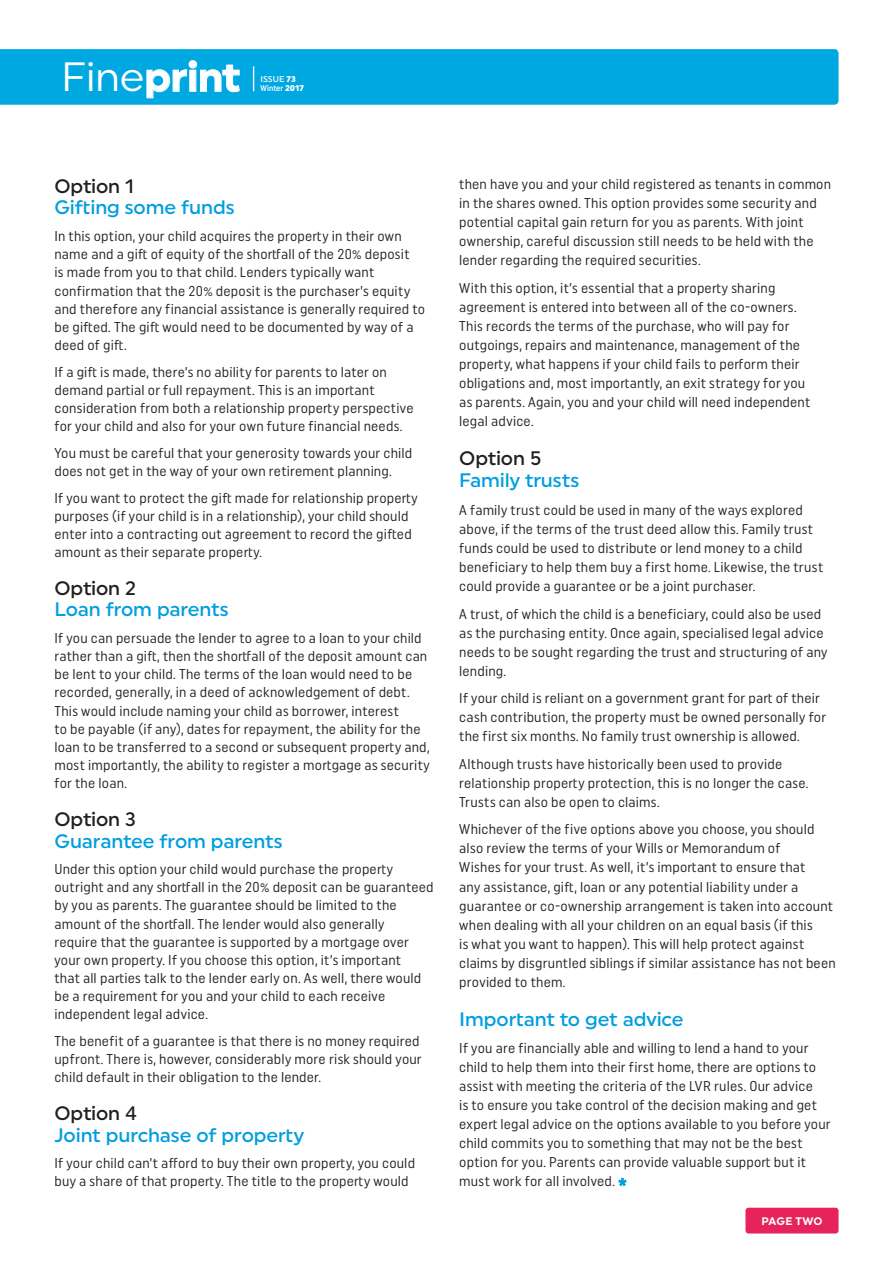
<style>
.page{position:relative;width:893px;height:1263px;background:#fff}
.page>*{position:absolute;margin:0;border:0;box-sizing:border-box;transform-origin:0 0}
.t1{font:700 40.8px "Uniform";letter-spacing:-.01em;color:#fff}
.t2{font:500 19.5px "Uniform";letter-spacing:-.005em;color:#009edf}
.t3{font:500 19.5px "Uniform";letter-spacing:-.01em;color:#231f20}
.t4{font:14.25px/19px "Uniform Condensed";letter-spacing:.015em;color:#231f20}
.t5{font:700 10.95px "Uniform";letter-spacing:.005em;color:#fff}
.t6{font:500 8.4px "Uniform Condensed";color:#fff}
.t7{font:500 8.4px "Uniform";color:#fff}
.s1{font-weight:400}
.s2{font-weight:900}
.s3{font-family:"Uniform";font-weight:900}
</style>
<div class="page">
<div style="left:745px;top:1208px;width:93px;height:25px;background:#e6235a;border-radius:3px"></div>
<svg style="left:618px;top:1178px;width:9px;height:8px"></svg>
<div style="left:0;top:49px;width:838px;height:56px;background:#00a8e2"></div>
<svg style="left:146px;top:60px;width:94px;height:43px"></svg>
<svg style="left:253px;top:66px;width:1px;height:25px"></svg>
<h1 class="t1" style="left:61px;top:53px;width:181px"><span class="s1">Fine</span>print</h1>
<p class="t7" style="left:261px;top:74px;width:37px">ISSUE <span class="s2">73</span></p>
<p class="t6" style="left:261px;top:83px;width:45px">Winter <span class="s3">2017</span></p>
<h2 class="t3" style="left:54px;top:175px;width:81px">Option 1</h2>
<h2 class="t2" style="left:54px;top:196px;width:182px">Gifting some funds</h2>
<p class="t4" style="left:54px;top:227px;width:372px;line-height:18.1px">In this option, your child acquires the property in their own name and a gift of equity of the shortfall of the 20% deposit<br>is made from you to that child. Lenders typically want confirmation that the 20% deposit is the purchaser’s equity and therefore any financial assistance is generally required to be gifted. The gift would need to be documented by way of a deed of gift.</p>
<p class="t4" style="left:54px;top:362px;width:361px;line-height:18.1px">If a gift is made, there’s no ability for parents to later on demand partial or full repayment. This is an important consideration from both a relationship property perspective for your child and also for your own future financial needs.</p>
<p class="t4" style="left:54px;top:443px;width:359px;line-height:18.1px">You must be careful that your generosity towards your child does not get in the way of your own retirement planning.</p>
<p class="t4" style="left:54px;top:488px;width:365px;line-height:18.1px">If you want to protect the gift made for relationship property purposes (if your child is in a relationship), your child should enter into a contracting out agreement to record the gifted amount as their separate property.</p>
<h2 class="t3" style="left:54px;top:577px;width:83px">Option 2</h2>
<h2 class="t2" style="left:54px;top:598px;width:176px">Loan from parents</h2>
<p class="t4" style="left:54px;top:629px;width:377px;line-height:18.1px">If you can persuade the lender to agree to a loan to your child rather than a gift, then the shortfall of the deposit amount can be lent to your child. The terms of the loan would need to be recorded, generally, in a deed of acknowledgement of debt.<br>This would include naming your child as borrower, interest<br>to be payable (if any), dates for repayment, the ability for the loan to be transferred to a second or subsequent property and, most importantly, the ability to register a mortgage as security for the loan.</p>
<h2 class="t3" style="left:54px;top:808px;width:83px">Option 3</h2>
<h2 class="t2" style="left:54px;top:829px;width:230px">Guarantee from parents</h2>
<p class="t4" style="left:54px;top:860px;width:381px;line-height:18.1px">Under this option your child would purchase the property outright and any shortfall in the 20% deposit can be guaranteed by you as parents. The guarantee should be limited to the amount of the shortfall. The lender would also generally<br>require that the guarantee is supported by a mortgage over your own property. If you choose this option, it’s important<br>that all parties talk to the lender early on. As well, there would be a requirement for you and your child to each receive independent legal advice.</p>
<p class="t4" style="left:54px;top:1032px;width:369px;line-height:18.1px">The benefit of a guarantee is that there is no money required upfront. There is, however, considerably more risk should your child default in their obligation to the lender.</p>
<h2 class="t3" style="left:54px;top:1102px;width:84px">Option 4</h2>
<h2 class="t2" style="left:54px;top:1123px;width:251px">Joint purchase of property</h2>
<p class="t4" style="left:54px;top:1154px;width:362px;line-height:18.1px">If your child can’t afford to buy their own property, you could buy a share of that property. The title to the property would</p>
<p class="t4" style="left:459px;top:174px;width:373px">then have you and your child registered as tenants in common in the shares owned. This option provides some security and potential capital gain return for you as parents. With joint ownership, careful discussion still needs to be held with the lender regarding the required securities.</p>
<p class="t4" style="left:459px;top:278px;width:352px">With this option, it’s essential that a property sharing agreement is entered into between all of the co-owners.<br>This records the terms of the purchase, who will pay for outgoings, repairs and maintenance, management of the property, what happens if your child fails to perform their obligations and, most importantly, an exit strategy for you as parents. Again, you and your child will need independent legal advice.</p>
<h2 class="t3" style="left:459px;top:447px;width:84px">Option 5</h2>
<h2 class="t2" style="left:459px;top:469px;width:122px">Family trusts</h2>
<p class="t4" style="left:459px;top:500px;width:365px">A family trust could be used in many of the ways explored above, if the terms of the trust deed allow this. Family trust funds could be used to distribute or lend money to a child beneficiary to help them buy a first home. Likewise, the trust could provide a guarantee or be a joint purchaser.</p>
<p class="t4" style="left:459px;top:604px;width:370px">A trust, of which the child is a beneficiary, could also be used as the purchasing entity. Once again, specialised legal advice needs to be sought regarding the trust and structuring of any lending.</p>
<p class="t4" style="left:459px;top:688px;width:368px">If your child is reliant on a government grant for part of their cash contribution, the property must be owned personally for the first six months. No family trust ownership is allowed.</p>
<p class="t4" style="left:459px;top:754px;width:351px">Although trusts have historically been used to provide relationship property protection, this is no longer the case.<br>Trusts can also be open to claims.</p>
<p class="t4" style="left:459px;top:820px;width:378px">Whichever of the five options above you choose, you should also review the terms of your Wills or Memorandum of<br>Wishes for your trust. As well, it’s important to ensure that<br>any assistance, gift, loan or any potential liability under a guarantee or co-ownership arrangement is taken into account when dealing with all your children on an equal basis (if this<br>is what you want to happen). This will help protect against claims by disgruntled siblings if similar assistance has not been provided to them.</p>
<h2 class="t2" style="left:459px;top:1007px;width:226px">Important to get advice</h2>
<p class="t4" style="left:459px;top:1038px;width:373px">If you are financially able and willing to lend a hand to your child to help them into their first home, there are options to assist with meeting the criteria of the LVR rules. Our advice<br>is to ensure you take control of the decision making and get expert legal advice on the options available to you before your child commits you to something that may not be the best option for you. Parents can provide valuable support but it must work for all involved.</p>
<p class="t5" style="left:761px;top:1214px;width:63px">PAGE TWO</p>
</div>
